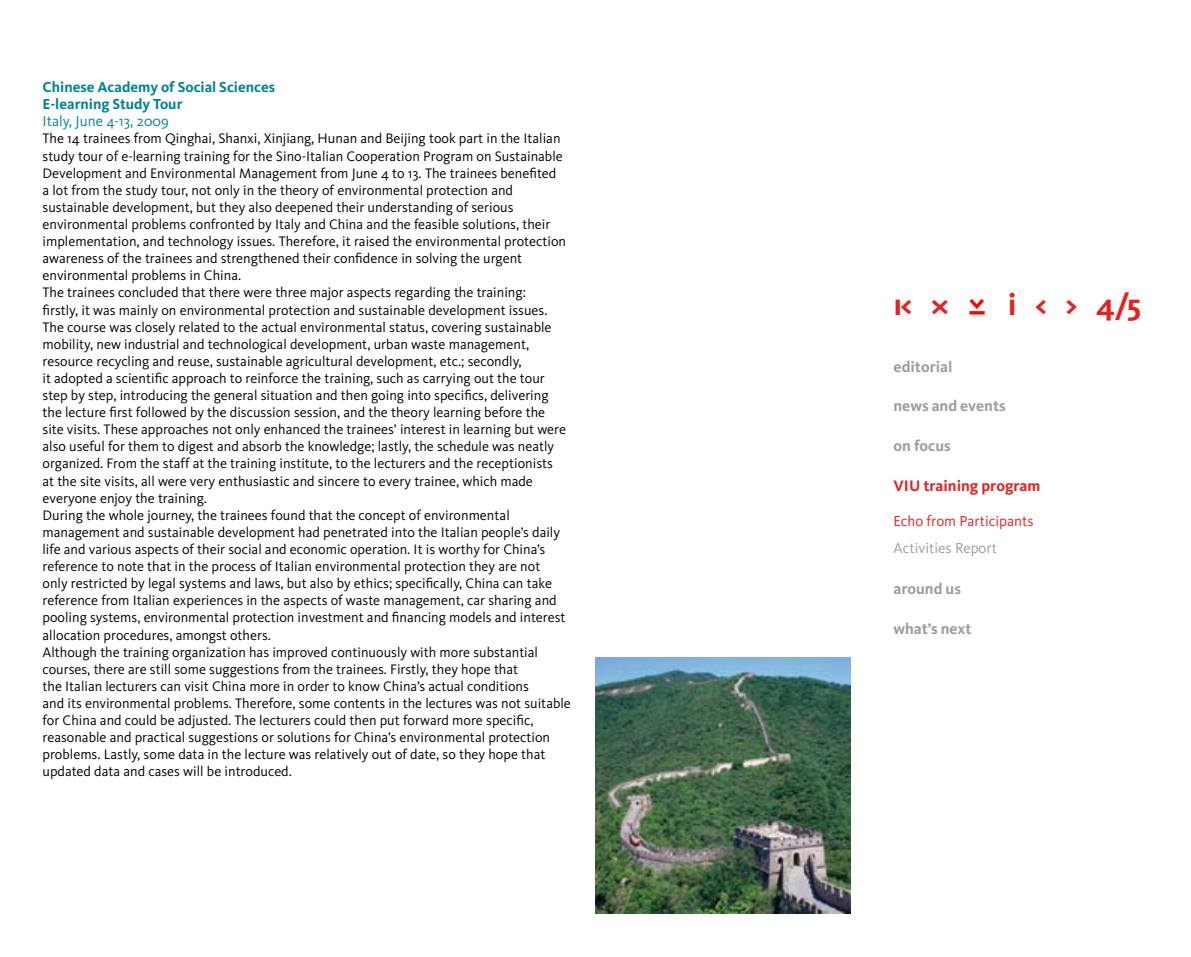
<style>
.page{position:relative;width:1191px;height:957px;background:#fff}
.page>*{position:absolute;margin:0;border:0;box-sizing:border-box;transform-origin:0 0}
.t1{font:700 31.5px "Kievit";color:#e42222}
.t2{font:500 31.5px "Kievit";color:#f00}
.t3{font:700 15.75px "Kievit";color:#9c9e9f}
.t4{font:700 15.75px "Kievit";color:#e42222}
.t5{font:700 15px/17.1px "Kievit";color:#008395}
.t6{font:15px "Kievit";color:#e42222}
.t7{font:15px "Kievit";color:#008395}
.t8{font:15px "Kievit";color:#9c9e9f}
.t9{font:14.25px/17.1px "Kievit";color:#000}
.s1{font-weight:700}
</style>
<div class="page">
<img style="left:595px;top:658px;width:255px;height:255px">
<p class="t5" style="left:43px;top:79px;width:234px">Chinese Academy of Social Sciences<br>E-learning Study Tour</p>
<p class="t7" style="left:43px;top:113px;width:128px">Italy, June 4-13, 2009</p>
<p class="t9" style="left:43px;top:130px;width:530px">The 14 trainees from Qinghai, Shanxi, Xinjiang, Hunan and Beijing took part in the Italian study tour of e-learning training for the Sino-Italian Cooperation Program on Sustainable Development and Environmental Management from June 4 to 13. The trainees benefited<br>a lot from the study tour, not only in the theory of environmental protection and sustainable development, but they also deepened their understanding of serious environmental problems confronted by Italy and China and the feasible solutions, their implementation, and technology issues. Therefore, it raised the environmental protection awareness of the trainees and strengthened their confidence in solving the urgent environmental problems in China.<br>The trainees concluded that there were three major aspects regarding the training:<br>firstly, it was mainly on environmental protection and sustainable development issues.<br>The course was closely related to the actual environmental status, covering sustainable mobility, new industrial and technological development, urban waste management, resource recycling and reuse, sustainable agricultural development, etc.; secondly,<br>it adopted a scientific approach to reinforce the training, such as carrying out the tour step by step, introducing the general situation and then going into specifics, delivering the lecture first followed by the discussion session, and the theory learning before the<br>site visits. These approaches not only enhanced the trainees’ interest in learning but were also useful for them to digest and absorb the knowledge; lastly, the schedule was neatly organized. From the staff at the training institute, to the lecturers and the receptionists<br>at the site visits, all were very enthusiastic and sincere to every trainee, which made everyone enjoy the training.<br>During the whole journey, the trainees found that the concept of environmental management and sustainable development had penetrated into the Italian people’s daily life and various aspects of their social and economic operation. It is worthy for China’s reference to note that in the process of Italian environmental protection they are not<br>only restricted by legal systems and laws, but also by ethics; specifically, China can take reference from Italian experiences in the aspects of waste management, car sharing and pooling systems, environmental protection investment and financing models and interest allocation procedures, amongst others.<br>Although the training organization has improved continuously with more substantial courses, there are still some suggestions from the trainees. Firstly, they hope that<br>the Italian lecturers can visit China more in order to know China’s actual conditions<br>and its environmental problems. Therefore, some contents in the lectures was not suitable for China and could be adjusted. The lecturers could then put forward more specific, reasonable and practical suggestions or solutions for China’s environmental protection problems. Lastly, some data in the lecture was relatively out of date, so they hope that updated data and cases will be introduced.</p>
<h1 class="t1" style="left:893px;top:285px;width:57px">ı&lt; &gt;&lt;</h1>
<h1 class="t2" style="left:956px;top:317px;width:20px;rotate:-90deg">ı<span class="s1">&lt;</span></h1>
<h1 class="t1" style="left:1007px;top:285px;width:135px">i &lt; &gt; 4/5</h1>
<p class="t3" style="left:893px;top:357px;width:60px">editorial</p>
<p class="t3" style="left:893px;top:397px;width:114px">news and events</p>
<p class="t3" style="left:893px;top:437px;width:59px">on focus</p>
<p class="t4" style="left:893px;top:477px;width:148px">VIU training program</p>
<p class="t6" style="left:893px;top:513px;width:142px">Echo from Participants</p>
<p class="t8" style="left:893px;top:539px;width:105px">Activities Report</p>
<p class="t3" style="left:893px;top:579px;width:69px">around us</p>
<p class="t3" style="left:893px;top:619px;width:79px">what’s next</p>
</div>
